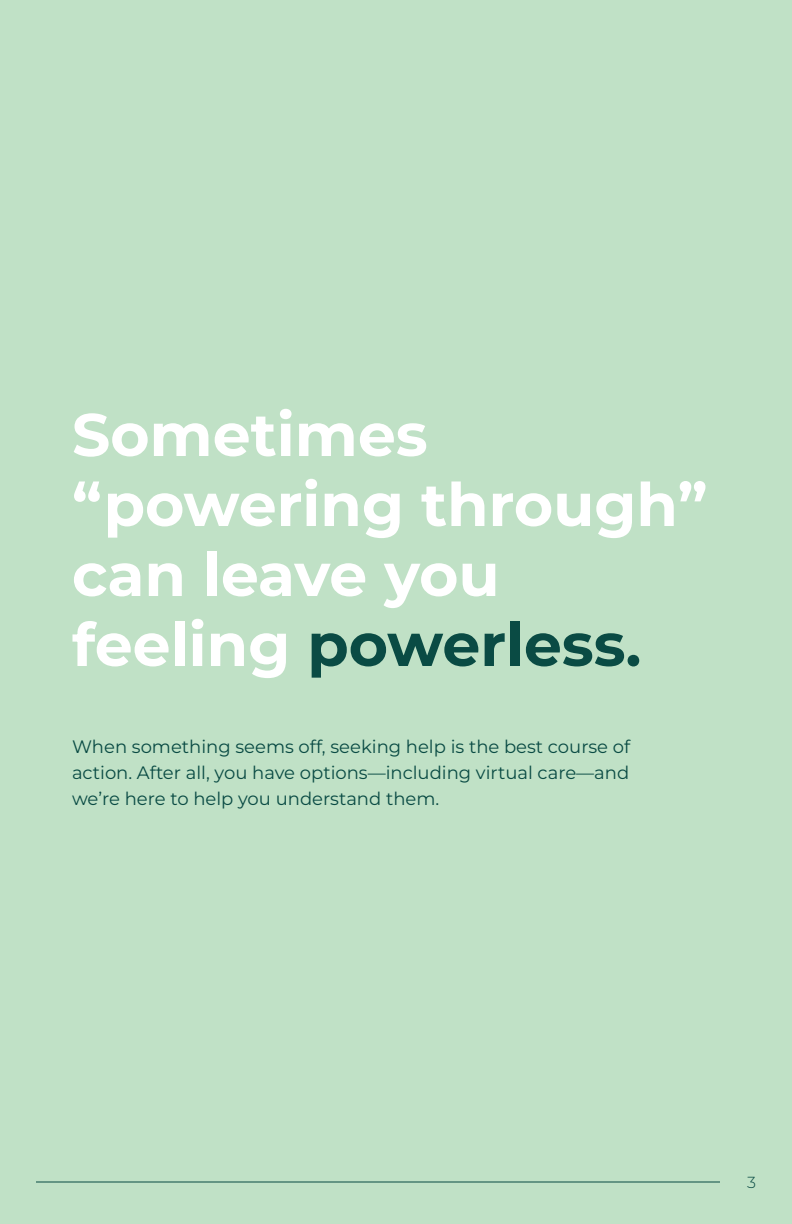
<style>
.page{position:relative;width:792px;height:1224px;background:#c0e1c6}
.page>*{position:absolute;margin:0;border:0;box-sizing:border-box;transform-origin:0 0}
.Lead-In___Roboto_Light___17pt___356{font:700 60px/70px "Montserrat";color:#fff}
.Lead-In___Roboto_Light___17pt___356-2{font:18px/26px "Montserrat";color:#0a4b44;text-align:justify}
.t1{font:300 16px "Montserrat";color:#0a4b44}
.s1{color:#0a4b44}
</style>
<div class="page">
<hr style="left:36px;top:1182px;width:684px;height:1px;background:#0a4b44">
<p class="Lead-In___Roboto_Light___17pt___356" style="left:72px;top:398px;width:637px">Sometimes “powering through” can leave you feeling <span class="s1">powerless.</span></p>
<p class="Lead-In___Roboto_Light___17pt___356-2" style="left:72px;top:733px;width:560px">When something seems off, seeking help is the best course of action. After all, you have options—including virtual care—and we’re here to help you understand them.</p>
<p class="t1" style="left:747px;top:1172px;width:10px">3</p>
</div>
